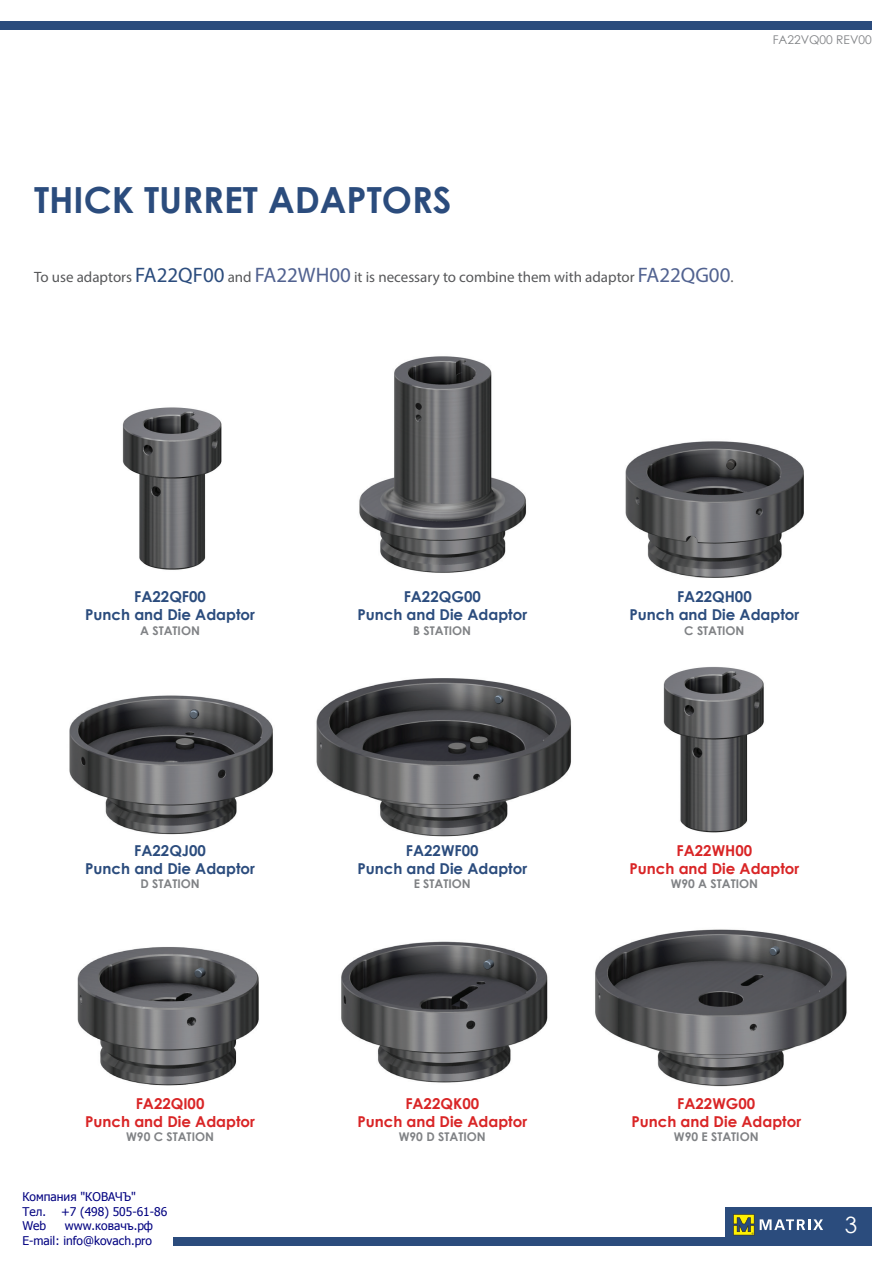
<style>
.page{position:relative;width:893px;height:1263px;background:#fff}
.page>*{position:absolute;margin:0;border:0;box-sizing:border-box;transform-origin:0 0}
.t1{font:700 36px "Century Gothic";color:#2b4c7d}
.t2{font:22.5px "Century Gothic";color:#fff}
.t3{font:700 15px/18px "Century Gothic";color:#2b4c7d;text-align:center}
.t4{font:700 15px/18px "Century Gothic";color:#d92526;text-align:center}
.t5{font:15px "Myriad Pro";color:#57585a}
.t6{font:700 12px "Century Gothic";color:#808285}
.t7{font:12px/14.4px "Tahoma";color:#000080}
.t8{font:12px "Century Gothic";color:#808285}
.s1{font-size:21px;color:#2b4c7d}
.s2{font-size:21px;color:#516290}
</style>
<div class="page">
<img style="left:359px;top:356px;width:168px;height:217px">
<img style="left:625px;top:441px;width:179px;height:137px">
<img style="left:69px;top:695px;width:204px;height:140px">
<img style="left:122px;top:407px;width:100px;height:163px">
<img style="left:341px;top:941px;width:207px;height:142px">
<div style="left:0;top:21px;width:872px;height:9px;background:#2b4c7d"></div>
<div style="left:830px;top:1208px;width:42px;height:34px;background:#2b4c7d"></div>
<div style="left:725px;top:1208px;width:106px;height:34px;background:#2b4c7d"></div>
<svg style="left:733px;top:1214px;width:21px;height:21px"></svg>
<svg style="left:760px;top:1219px;width:63px;height:11px"></svg>
<img style="left:77px;top:947px;width:182px;height:139px">
<img style="left:663px;top:667px;width:101px;height:166px">
<img style="left:316px;top:678px;width:255px;height:159px">
<img style="left:595px;top:929px;width:252px;height:158px">
<div style="left:174px;top:1238px;width:698px;height:8px;background:#2b4c7d"></div>
<p class="t8" style="left:773px;top:32px;width:100px">FA22VQ00 REV00</p>
<h1 class="t1" style="left:34px;top:172px;width:419px">THICK TURRET ADAPTORS</h1>
<p class="t5" style="left:34px;top:268px;width:701px">To use adaptors <span class="s1">FA22QF00</span> and <span class="s2">FA22WH00</span> it is necessary to combine them with adaptor <span class="s2">FA22QG00</span>.</p>
<p class="t3" style="left:85px;top:587px;width:171px">FA22QF00<br>Punch and Die Adaptor</p>
<p class="t6" style="left:140px;top:621px;width:61px">A STATION</p>
<p class="t3" style="left:357px;top:587px;width:171px">FA22QG00<br>Punch and Die Adaptor</p>
<p class="t6" style="left:413px;top:621px;width:59px">B STATION</p>
<p class="t3" style="left:629px;top:587px;width:171px">FA22QH00<br>Punch and Die Adaptor</p>
<p class="t6" style="left:684px;top:621px;width:62px">C STATION</p>
<p class="t3" style="left:85px;top:841px;width:171px">FA22QJ00<br>Punch and Die Adaptor</p>
<p class="t6" style="left:140px;top:875px;width:61px">D STATION</p>
<p class="t3" style="left:357px;top:841px;width:171px">FA22WF00<br>Punch and Die Adaptor</p>
<p class="t6" style="left:414px;top:875px;width:59px">E STATION</p>
<p class="t4" style="left:629px;top:841px;width:171px">FA22WH00<br>Punch and Die Adaptor</p>
<p class="t6" style="left:671px;top:875px;width:89px">W90 A STATION</p>
<p class="t4" style="left:85px;top:1094px;width:171px">FA22QI00<br>Punch and Die Adaptor</p>
<p class="t6" style="left:126px;top:1128px;width:89px">W90 C STATION</p>
<p class="t4" style="left:357px;top:1094px;width:171px">FA22QK00<br>Punch and Die Adaptor</p>
<p class="t6" style="left:399px;top:1128px;width:88px">W90 D STATION</p>
<p class="t4" style="left:631px;top:1094px;width:171px">FA22WG00<br>Punch and Die Adaptor</p>
<p class="t6" style="left:674px;top:1128px;width:86px">W90 E STATION</p>
<p class="t7" style="left:22px;top:1189px;width:115px">Компания "КОВАЧЪ"<br>Тел.</p>
<p class="t7" style="left:61px;top:1204px;width:108px">+7 (498) 505-61-86</p>
<p class="t7" style="left:22px;top:1218px;width:25px">Web</p>
<p class="t7" style="left:22px;top:1218px;width:132px;text-align:right">www.ковачъ.рф<br>E-mail: info@kovach.pro</p>
<h2 class="t2" style="left:845px;top:1209px;width:14px">3</h2>
</div>
